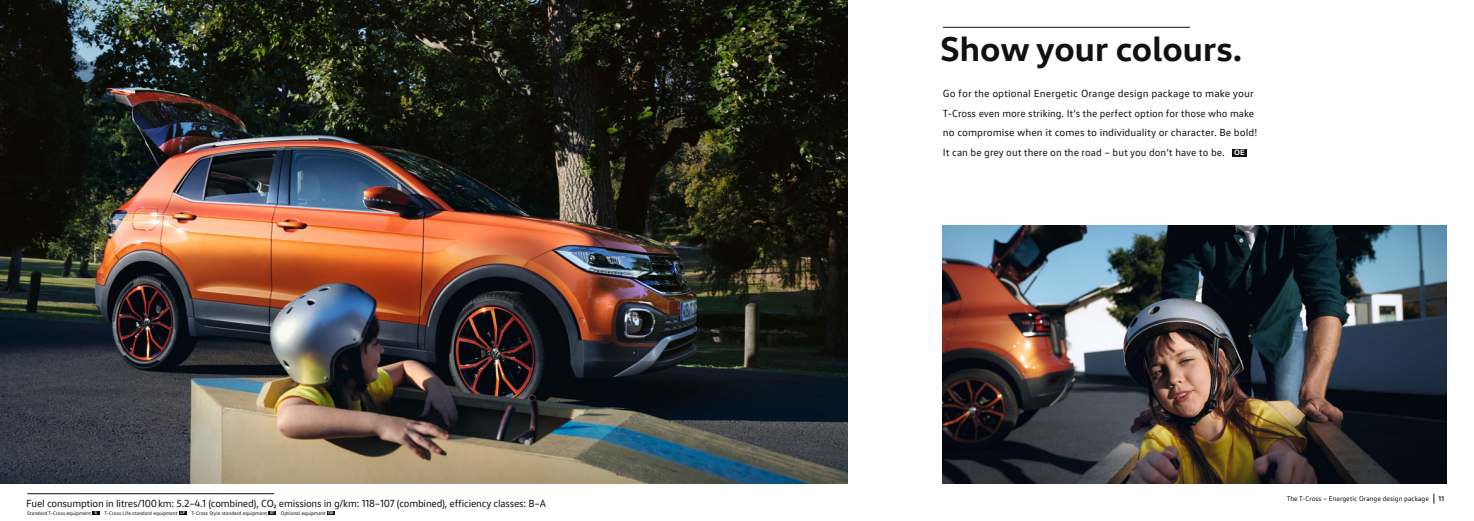
<style>
.page{position:relative;width:1474px;height:521px;background:#fff}
.page>*{position:absolute;margin:0;border:0;box-sizing:border-box;transform-origin:0 0}
.t1{font:700 35px "VW Head";color:#11110f}
.t2{font:10.5px/19.9px "VW Text";color:#11110f}
.t3{font:10.5px "VW Text";letter-spacing:-.02em;color:#11110f}
.t4{font:7px "VW Text";color:#11110f}
.t5{font:700 7px "VW Text";color:#11110f}
.t6{font:5.25px "VW Text";color:#11110f}
.s1{font-family:"VW Head";font-weight:700;font-size:3.94px;color:#fff}
.s2{font-family:"VW Head";font-weight:700;font-size:7.88px;color:#fff}
</style>
<div class="page">
<img style="left:943px;top:226px;width:503px;height:258px">
<img style="left:0;top:0;width:847px;height:484px">
<hr style="left:943px;top:27px;width:246px;height:1px;background:#11110f">
<div style="left:1232px;top:149px;width:14px;height:7px;background:#11110f"></div>
<svg style="left:92px;top:511px;width:8px;height:4px"></svg>
<svg style="left:179px;top:511px;width:7px;height:4px"></svg>
<svg style="left:268px;top:511px;width:8px;height:4px"></svg>
<svg style="left:327px;top:511px;width:7px;height:4px"></svg>
<hr style="left:27px;top:493px;width:247px;height:1px;background:#11110f">
<p class="t3" style="left:26px;top:500px;width:521px">Fuel consumption in litres/100 km: 5.2–4.1 (combined), CO₂ emissions in g/km: 118–107 (combined), efficiency classes: B–A</p>
<p class="t6" style="left:27px;top:511px;width:71px">Standard T-Cross equipment <span class="s1">S</span></p>
<p class="t6" style="left:105px;top:511px;width:230px">T-Cross Life standard equipment <span class="s1">LF</span> T-Cross Style standard equipment <span class="s1">ST</span> Optional equipment <span class="s1">OE</span></p>
<h1 class="t1" style="left:940px;top:37px;width:303px">Show your colours.</h1>
<p class="t2" style="left:943px;top:84px;width:316px">Go for the optional Energetic Orange design package to make your T-Cross even more striking. It’s the perfect option for those who make no compromise when it comes to individuality or character. Be bold!<br>It can be grey out there on the road – but you don’t have to be. <span class="s2">OE</span></p>
<p class="t4" style="left:1286px;top:496px;width:144px">The T-Cross – Energetic Orange design package</p>
<p class="t5" style="left:1438px;top:496px;width:7px">11</p>
</div>
